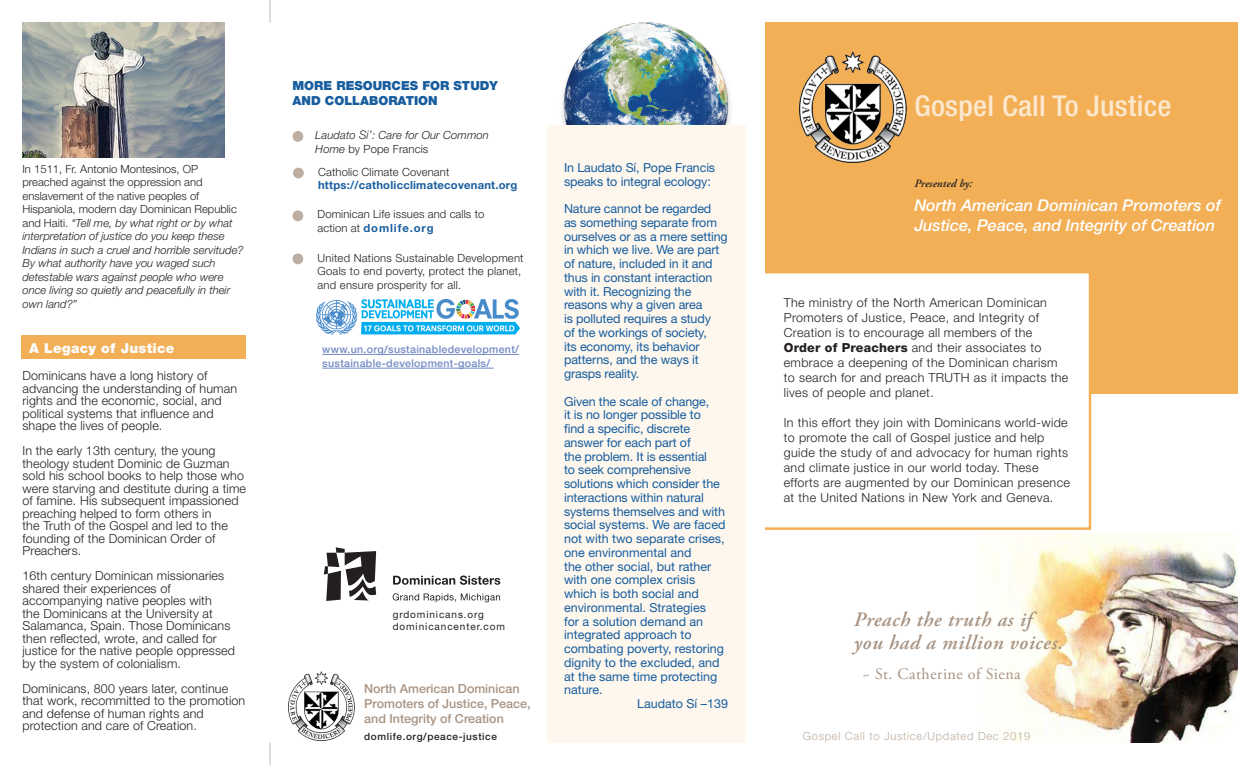
<style>
.page{position:relative;width:1260px;height:765px;background:#fff}
.page>*{position:absolute;margin:0;border:0;box-sizing:border-box;transform-origin:0 0}
.t1{font:500 condensed 28.75px "Helvetica Neue LT Std";letter-spacing:.01em;color:#fce8ce;scale:1.05 1}
.t2{font:italic 600 20.38px/23.4px "Adobe Garamond Pro";letter-spacing:.03em;color:#a89382}
.t3{font:italic 500 16.25px/19.5px "Helvetica Neue LT Std";color:#fff}
.t4{font:16px "Adobe Garamond Pro";letter-spacing:.03em;color:#a89382}
.t5{font:900 13.75px "Helvetica Neue LT Std";letter-spacing:.02em;color:#fdfdfd}
.t6{font:12.5px/13.8px "Helvetica Neue LT Std";letter-spacing:-.01em;color:#175d9e}
.t7{font:300 12.5px/12.5px "Helvetica Neue LT Std";letter-spacing:.01em;color:#231f20}
.t8{font:300 12.5px/15px "Helvetica Neue LT Std";letter-spacing:.03em;color:#231f20}
.t9{font:500 12.5px/15px "Helvetica Neue LT Std";color:#a89382}
.t10{font:900 12.5px "Helvetica Neue LT Std";color:#175d9e}
.t11{font:italic 300 11.25px/13.5px "Helvetica Neue LT Std";color:#231f20}
.t12{font:300 11.25px/13.8px "Helvetica Neue LT Std";letter-spacing:.02em;color:#231f20}
.t13{font:700 11.25px/13.8px "Helvetica Neue LT Std";letter-spacing:.02em;color:#175d9e}
.t14{font:300 11.25px "Helvetica Neue LT Std";letter-spacing:.06em;color:#beaea1}
.t15{font:italic 600 11.25px "Adobe Garamond Pro";letter-spacing:.01em;color:#231f20}
.t16{font:500 10.62px/13.8px "Helvetica Neue LT Std";letter-spacing:.03em;color:#7289c4}
.t17{font:10px "Helvetica Neue LT Std";letter-spacing:.09em;color:#231f20}
.t18{font:500 10px "Helvetica Neue LT Std";letter-spacing:.06em;color:#231f20}
.s1{font-size:11.88px;color:#312f30}
.s2{font-style:normal}
.s3{font-weight:300;color:#231f20}
.s4{font-weight:700;color:#175d9e}
.s5{font-weight:800}
</style>
<div class="page">
<div style="left:765px;top:22px;width:473px;height:372px;background:#f2af56"></div>
<div style="left:721px;top:272px;width:369px;height:257px;background:#fff"></div>
<div style="left:719px;top:271px;width:372px;height:259px;border:2px solid #f2af56"></div>
<div style="left:745px;top:22px;width:20px;height:720px;background:#fff"></div>
<img style="left:982px;top:534px;width:256px;height:208px">
<img style="left:562px;top:22px;width:169px;height:103px">
<div style="left:21px;top:335px;width:225px;height:24px;background:#f2af56"></div>
<div style="left:293px;top:210px;width:10px;height:11px;background:#beaea1;border-radius:50%"></div>
<hr style="left:322px;top:354px;width:197px;height:1px;background:#7289c4">
<hr style="left:322px;top:368px;width:172px;height:1px;background:#7289c4">
<div style="left:293px;top:253px;width:10px;height:11px;background:#beaea1;border-radius:50%"></div>
<img style="left:317px;top:299px;width:202px;height:36px">
<img style="left:288px;top:672px;width:67px;height:68px">
<img style="left:799px;top:52px;width:107px;height:110px">
<hr style="left:269px;top:0;width:2px;height:22px;background:#c7c8ca">
<hr style="left:269px;top:742px;width:2px;height:23px;background:#c7c8ca">
<div style="left:293px;top:131px;width:10px;height:11px;background:#beaea1;border-radius:50%"></div>
<img style="left:22px;top:22px;width:203px;height:136px">
<div style="left:547px;top:125px;width:198px;height:617px;background:#fdf7ee"></div>
<div style="left:293px;top:168px;width:11px;height:10px;background:#beaea1;border-radius:50%"></div>
<svg style="left:324px;top:547px;width:52px;height:54px"></svg>
<svg style="left:393px;top:576px;width:107px;height:9px"></svg>
<svg style="left:393px;top:593px;width:107px;height:9px"></svg>
<p class="t10" style="left:292px;top:78px;width:207px">MORE RESOURCES FOR STUDY</p>
<p class="t10" style="left:292px;top:93px;width:147px">AND COLLABORATION</p>
<p class="t11" style="left:315px;top:128px;width:175px">Laudato <span class="s1">Si’</span>: Care for Our Common<br>Home <span class="s2">by Pope Francis</span></p>
<p class="t1" style="left:915px;top:88px;width:246px">Gospel Call To Justice</p>
<p class="t11" style="left:22px;top:162px;width:223px"><span class="s2">In 1511, Fr. Antonio Montesinos, OP preached against the oppression and enslavement of the native peoples of Hispaniola, modern day Dominican Republic and Haiti.</span> “Tell me, by what right or by what interpretation of justice do you keep these Indians in such a cruel and horrible servitude?<br>By what authority have you waged such detestable wars against people who were once living so quietly and peacefully in their own land?”</p>
<p class="t6" style="left:564px;top:160px;width:153px">In Laudato Sí, Pope Francis speaks to integral ecology:</p>
<p class="t13" style="left:318px;top:165px;width:201px"><span class="s3">Catholic Climate Covenant </span>https://catholicclimatecovenant.org</p>
<p class="t15" style="left:915px;top:177px;width:59px">Presented by:</p>
<p class="t3" style="left:915px;top:195px;width:308px">North American Dominican Promoters of<br>Justice, Peace, and Integrity of Creation</p>
<p class="t6" style="left:564px;top:202px;width:165px">Nature cannot be regarded<br>as something separate from ourselves or as a mere setting in which we live. We are part of nature, included in it and thus in constant interaction with it. Recognizing the reasons why a given area<br>is polluted requires a study<br>of the workings of society,<br>its economy, its behavior patterns, and the ways it grasps reality.</p>
<p class="t6" style="left:564px;top:394px;width:147px">Given the scale of change,</p>
<p class="t6" style="left:564px;top:408px;width:138px">it is no longer possible to</p>
<p class="t6" style="left:564px;top:422px;width:128px">find a specific, discrete</p>
<p class="t6" style="left:564px;top:435px;width:128px">answer for each part of</p>
<p class="t6" style="left:564px;top:449px;width:144px">the problem. It is essential</p>
<p class="t6" style="left:564px;top:463px;width:128px">to seek comprehensive</p>
<p class="t6" style="left:564px;top:477px;width:157px">solutions which consider the</p>
<p class="t6" style="left:564px;top:490px;width:141px">interactions within natural</p>
<p class="t6" style="left:564px;top:504px;width:162px">systems themselves and with</p>
<p class="t6" style="left:564px;top:518px;width:163px">social systems. We are faced</p>
<p class="t6" style="left:564px;top:532px;width:162px">not with two separate crises,</p>
<p class="t6" style="left:564px;top:545px;width:129px">one environmental and</p>
<p class="t6" style="left:564px;top:559px;width:149px">the other social, but rather</p>
<p class="t6" style="left:564px;top:573px;width:133px">with one complex crisis</p>
<p class="t6" style="left:564px;top:587px;width:136px">which is both social and</p>
<p class="t6" style="left:564px;top:600px;width:143px">environmental. Strategies</p>
<p class="t6" style="left:564px;top:614px;width:141px">for a solution demand an</p>
<p class="t6" style="left:564px;top:628px;width:129px">integrated approach to</p>
<p class="t6" style="left:564px;top:642px;width:161px">combating poverty, restoring</p>
<p class="t6" style="left:564px;top:655px;width:157px">dignity to the excluded, and</p>
<p class="t6" style="left:564px;top:669px;width:155px">at the same time protecting</p>
<p class="t6" style="left:564px;top:683px;width:40px">nature.</p>
<p class="t6" style="left:637px;top:697px;width:92px">Laudato Sí –139</p>
<p class="t12" style="left:318px;top:207px;width:168px">Dominican Life issues and calls to action at <span class="s4">domlife.org</span></p>
<p class="t12" style="left:318px;top:250px;width:208px">United Nations Sustainable Development<br>Goals to end poverty, protect the planet, and ensure prosperity for all.</p>
<p class="t8" style="left:784px;top:295px;width:286px">The ministry of the North American Dominican Promoters of Justice, Peace, and Integrity of Creation is to encourage all members of the <span class="s5">Order of Preachers</span> and their associates to embrace a deepening of the Dominican charism to search for and preach TRUTH as it impacts the lives of people and planet.</p>
<p class="t8" style="left:784px;top:415px;width:288px">In this effort they join with Dominicans world-wide to promote the call of Gospel justice and help guide the study of and advocacy for human rights and climate justice in our world today. These efforts are augmented by our Dominican presence at the United Nations in New York and Geneva.</p>
<p class="t5" style="left:29px;top:339px;width:147px">A Legacy of Justice</p>
<p class="t7" style="left:22px;top:369px;width:216px">Dominicans have a long history of advancing the understanding of human rights and the economic, social, and political systems that influence and shape the lives of people.</p>
<p class="t7" style="left:22px;top:444px;width:225px">In the early 13th century, the young theology student Dominic de Guzman sold his school books to help those who were starving and destitute during a time of famine. His subsequent impassioned preaching helped to form others in<br>the Truth of the Gospel and led to the founding of the Dominican Order of Preachers.</p>
<p class="t7" style="left:22px;top:569px;width:214px">16th century Dominican missionaries shared their experiences of accompanying native peoples with<br>the Dominicans at the University at Salamanca, Spain. Those Dominicans then reflected, wrote, and called for justice for the native people oppressed by the system of colonialism.</p>
<p class="t7" style="left:22px;top:682px;width:224px">Dominicans, 800 years later, continue that work, recommitted to the promotion and defense of human rights and protection and care of Creation.</p>
<p class="t16" style="left:322px;top:343px;width:198px">www.un.org/sustainabledevelopment/ sustainable-development-goals/</p>
<p class="t17" style="left:393px;top:609px;width:93px">grdominicans.org</p>
<p class="t17" style="left:393px;top:621px;width:114px">dominicancenter.com</p>
<p class="t2" style="left:854px;top:609px;width:211px">Preach the truth as if you had a million voices.</p>
<p class="t4" style="left:862px;top:664px;width:160px">~ St. Catherine of Siena</p>
<p class="t9" style="left:364px;top:681px;width:168px">North American Dominican<br>Promoters of Justice, Peace, and Integrity of Creation</p>
<p class="t18" style="left:364px;top:731px;width:134px">domlife.org/peace-justice</p>
<p class="t14" style="left:803px;top:729px;width:229px">Gospel Call to Justice/Updated Dec 2019</p>
</div>
